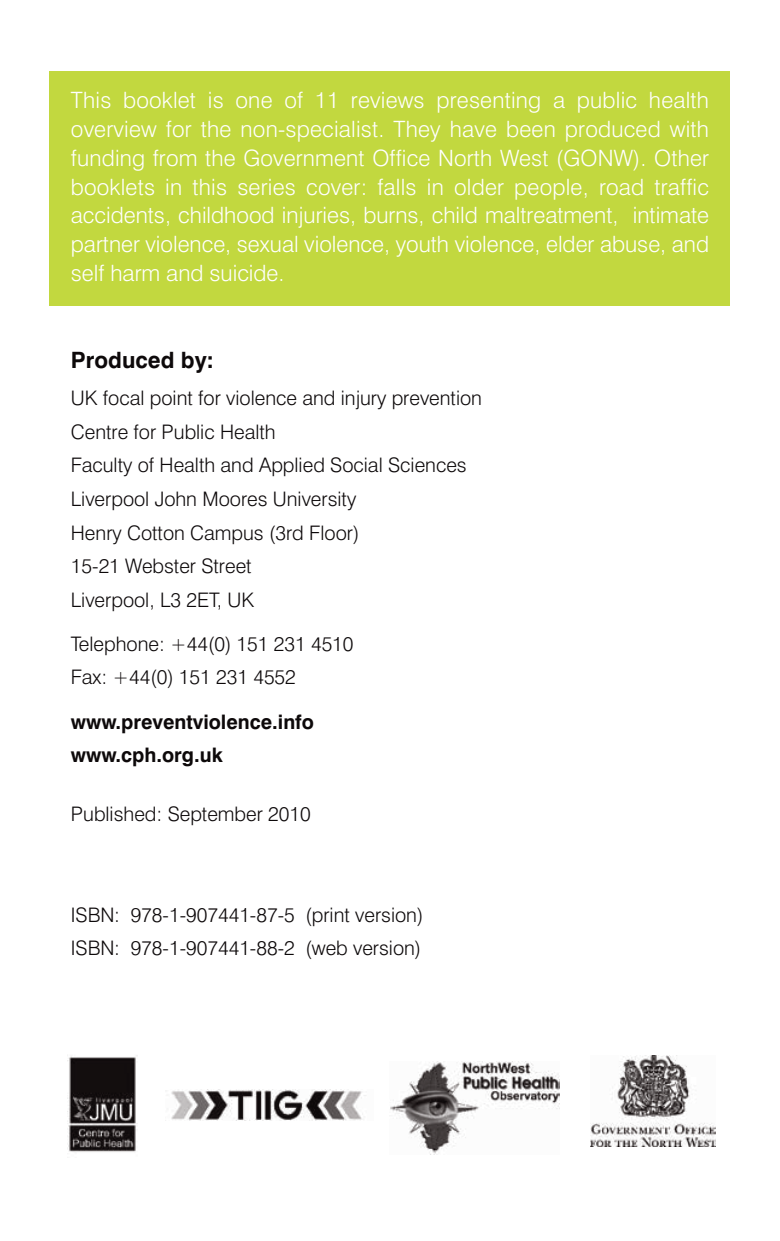
<style>
.page{position:relative;width:780px;height:1241px;background:#fff}
.page>*{position:absolute;margin:0;border:0;box-sizing:border-box;transform-origin:0 0}
.t1{font:300 22.5px/28.8px "Swiss 721 BT";color:#fff;text-align:justify}
.t2{font:700 22.5px "Swiss 721 BT";color:#0d090a}
.t3{font:300 20px/33.5px "Swiss 721 BT";color:#0d090a}
.t4{font:700 20px/33.5px "Swiss 721 BT";color:#0d090a}
</style>
<div class="page">
<div style="left:50px;top:72px;width:680px;height:234px;background:#c2d83f"></div>
<img style="left:67px;top:1055px;width:71px;height:98px">
<img style="left:171px;top:1089px;width:195px;height:31px">
<img style="left:390px;top:1061px;width:170px;height:93px">
<img style="left:591px;top:1055px;width:124px;height:91px">
<p class="t1" style="left:71px;top:88px;width:639px">This booklet is one of 11 reviews presenting a public health overview for the non-specialist. They have been produced with funding from the Government Office North West (GONW). Other booklets in this series cover: falls in older people, road traffic accidents, childhood injuries, burns, child maltreatment, intimate partner violence, sexual violence, youth violence, elder abuse, and self harm and suicide.</p>
<p class="t2" style="left:71px;top:352px;width:144px">Produced by:</p>
<p class="t3" style="left:71px;top:383px;width:412px">UK focal point for violence and injury prevention<br>Centre for Public Health<br>Faculty of Health and Applied Social Sciences<br>Liverpool John Moores University<br>Henry Cotton Campus (3rd Floor)<br>15-21 Webster Street<br>Liverpool, L3 2ET, UK</p>
<p class="t3" style="left:71px;top:629px;width:284px">Telephone: +44(0) 151 231 4510<br>Fax: +44(0) 151 231 4552</p>
<p class="t4" style="left:71px;top:706px;width:244px">www.preventviolence.info www.cph.org.uk</p>
<p class="t3" style="left:71px;top:798px;width:241px">Published: September 2010</p>
<p class="t3" style="left:71px;top:899px;width:354px">ISBN: 978-1-907441-87-5 (print version)<br>ISBN: 978-1-907441-88-2 (web version)</p>
</div>
